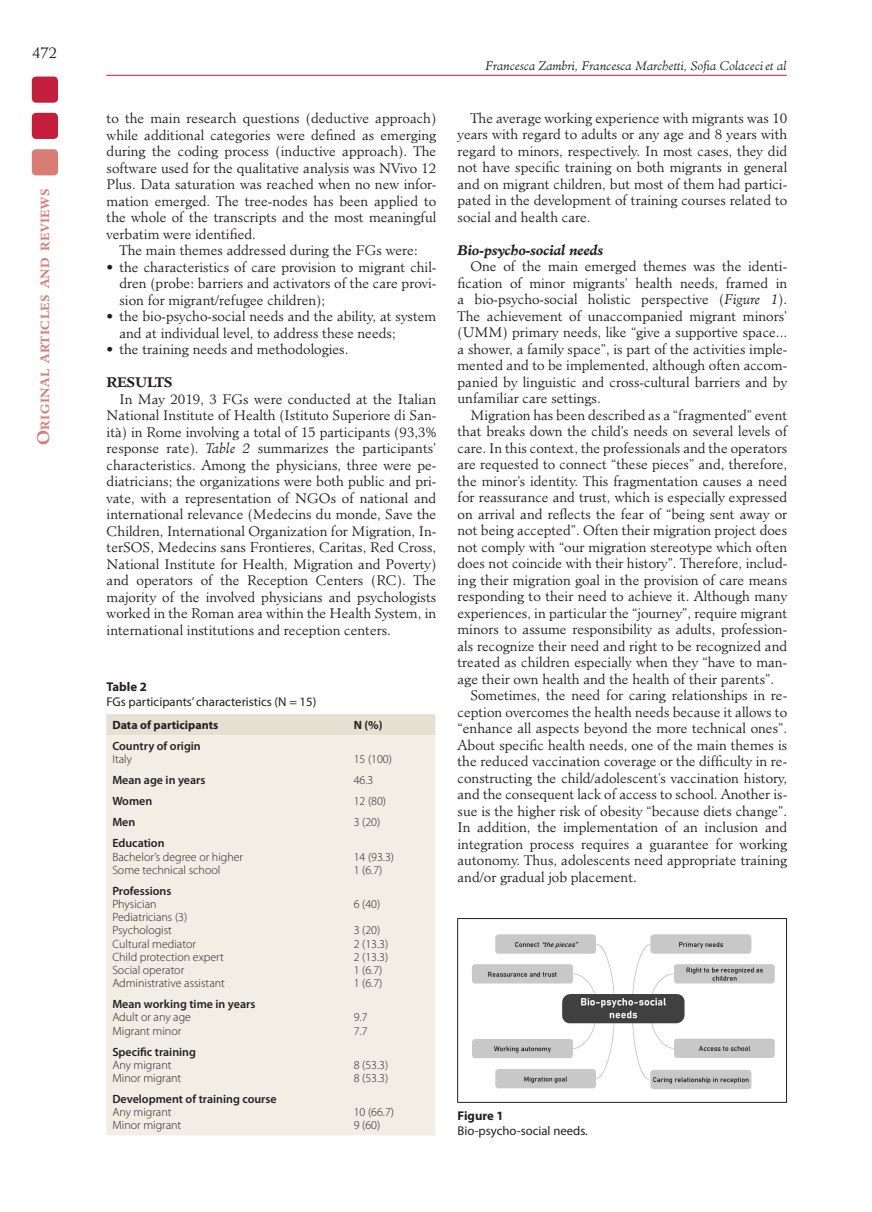
<style>
.page{position:relative;width:872px;height:1212px;background:#fff}
.page>*{position:absolute;margin:0;border:0;box-sizing:border-box;transform-origin:0 0}
.t1{font:300 15px "Minister Std";color:#231f20}
.t2{font:300 13.5px/16.5px "Minister Std";color:#231f20;text-align:justify}
.t3{font:italic 700 13.5px "Minister Std";letter-spacing:-.02em;color:#231f20}
.t4{font:700 13.5px "Minister Std";letter-spacing:-.02em;color:#231f20}
.t5{font:12.75px "Myriad Pro";color:#231f20}
.t6{font:700 12.75px "Myriad Pro";color:#231f20}
.t7{font:300 12px/13.2px "Myriad Pro";color:#231f20}
.t8{font:600 12px "Myriad Pro";color:#231f20}
.t9{font:italic 300 12px "Minister Std";color:#231f20}
.t10{font:700 12px "Myriad Pro";color:#231f20}
.t11{font:700 11.55px "Minister Std";letter-spacing:.045em;color:#d97c74}
.s1{font-size:16.5px}
.s2{font-style:italic}
</style>
<div class="page">
<hr style="left:106px;top:75px;width:681px;height:1px;background:#c31f3d">
<div style="left:32px;top:77px;width:26px;height:26px;background:#c31f3d;border-radius:4px"></div>
<div style="left:32px;top:113px;width:26px;height:26px;background:#c31f3d;border-radius:4px"></div>
<div style="left:32px;top:149px;width:26px;height:26px;background:#d97c74;border-radius:4px"></div>
<div style="left:106px;top:714px;width:329px;height:21px;background:#e6e0d3"></div>
<div style="left:106px;top:735px;width:329px;height:400px;background:#f2eee6"></div>
<hr style="left:457px;top:918px;width:330px;height:1px;background:#231f20">
<hr style="left:457px;top:919px;width:1px;height:183px;background:#231f20">
<hr style="left:786px;top:919px;width:1px;height:183px;background:#231f20">
<hr style="left:457px;top:1102px;width:330px;height:1px;background:#231f20">
<img style="left:472px;top:934px;width:303px;height:156px">
<p class="t1" style="left:32px;top:44px;width:27px">472</p>
<p class="t11" style="left:38px;top:445px;width:258px;rotate:-90deg"><span class="s1">O</span>riginal articles and reviews</p>
<p class="t2" style="left:107px;top:110px;width:331px">to the main research questions (deductive approach) while additional categories were defined as emerging during the coding process (inductive approach). The software used for the qualitative analysis was NVivo 12<br>Plus. Data saturation was reached when no new infor&shy;mation emerged. The tree-nodes has been applied to the whole of the transcripts and the most meaningful verbatim were identified.</p>
<p class="t2" style="left:119px;top:242px;width:300px">The main themes addressed during the FGs were:</p>
<p class="t2" style="left:119px;top:259px;width:318px;text-indent:-13px">• the characteristics of care provision to migrant chil&shy;dren (probe: barriers and activators of the care provi&shy;sion for migrant/refugee children);</p>
<p class="t2" style="left:119px;top:308px;width:318px;text-indent:-13px">• the bio-psycho-social needs and the ability, at system and at individual level, to address these needs;</p>
<p class="t2" style="left:107px;top:341px;width:243px">• the training needs and methodologies.</p>
<p class="t4" style="left:107px;top:374px;width:67px">RESULTS</p>
<p class="t2" style="left:107px;top:390px;width:331px;text-indent:13px">In May 2019, 3 FGs were conducted at the Italian National Institute of Health (Istituto Superiore di San&shy;ità) in Rome involving a total of 15 participants (93,3% response rate). <span class="s2">Table 2</span> summarizes the participants’ characteristics. Among the physicians, three were pe&shy;diatricians; the organizations were both public and pri&shy;vate, with a representation of NGOs of national and international relevance (Medecins du monde, Save the Children, International Organization for Migration, In&shy;terSOS, Medecins sans Frontieres, Caritas, Red Cross, National Institute for Health, Migration and Poverty) and operators of the Reception Centers (RC). The majority of the involved physicians and psychologists worked in the Roman area within the Health System, in international institutions and reception centers.</p>
<p class="t6" style="left:106px;top:679px;width:42px">Table 2</p>
<p class="t5" style="left:106px;top:694px;width:211px">FGs participants’ characteristics (N = 15)</p>
<p class="t10" style="left:112px;top:718px;width:107px">Data of participants</p>
<p class="t10" style="left:354px;top:718px;width:30px">N (%)</p>
<p class="t8" style="left:112px;top:739px;width:90px">Country of origin</p>
<p class="t7" style="left:112px;top:753px;width:21px">Italy</p>
<p class="t7" style="left:354px;top:753px;width:40px">15 (100)</p>
<p class="t8" style="left:112px;top:774px;width:95px">Mean age in years</p>
<p class="t7" style="left:354px;top:774px;width:21px">46.3</p>
<p class="t8" style="left:112px;top:795px;width:41px">Women</p>
<p class="t7" style="left:354px;top:795px;width:34px">12 (80)</p>
<p class="t8" style="left:112px;top:816px;width:25px">Men</p>
<p class="t7" style="left:354px;top:816px;width:28px">3 (20)</p>
<p class="t8" style="left:112px;top:837px;width:54px">Education</p>
<p class="t7" style="left:112px;top:850px;width:132px">Bachelor’s degree or higher<br>Some technical school</p>
<p class="t7" style="left:354px;top:850px;width:42px">14 (93.3)<br>1 (6.7)</p>
<p class="t8" style="left:112px;top:884px;width:61px">Professions</p>
<p class="t7" style="left:112px;top:897px;width:114px">Physician<br>Pediatricians (3)<br>Psychologist<br>Cultural mediator<br>Child protection expert<br>Social operator<br>Administrative assistant</p>
<p class="t7" style="left:354px;top:897px;width:28px">6 (40)</p>
<p class="t7" style="left:354px;top:924px;width:36px">3 (20)<br>2 (13.3)<br>2 (13.3)<br>1 (6.7)<br>1 (6.7)</p>
<p class="t9" style="left:485px;top:58px;width:303px">Francesca Zambri, Francesca Marchetti, Sofia Colaceci et al</p>
<p class="t2" style="left:457px;top:110px;width:331px;text-indent:13px">The average working experience with migrants was 10 years with regard to adults or any age and 8 years with regard to minors, respectively. In most cases, they did not have specific training on both migrants in general and on migrant children, but most of them had partici&shy;pated in the development of training courses related to social and health care.</p>
<p class="t3" style="left:457px;top:242px;width:148px">Bio-psycho-social needs</p>
<p class="t2" style="left:457px;top:258px;width:331px;text-indent:13px">One of the main emerged themes was the identi&shy;fication of minor migrants’ health needs, framed in a bio-psycho-social holistic perspective (<span class="s2">Figure 1</span>).<br>The achievement of unaccompanied migrant minors’ (UMM) primary needs, like “give a supportive space... a shower, a family space”, is part of the activities imple&shy;mented and to be implemented, although often accom&shy;panied by linguistic and cross-cultural barriers and by unfamiliar care settings.</p>
<p class="t2" style="left:470px;top:407px;width:318px">Migration has been described as a “fragmented” event</p>
<p class="t2" style="left:457px;top:423px;width:331px">that breaks down the child’s needs on several levels of</p>
<p class="t2" style="left:457px;top:440px;width:331px">care. In this context, the professionals and the operators</p>
<p class="t2" style="left:457px;top:456px;width:331px">are requested to connect “these pieces” and, therefore,</p>
<p class="t2" style="left:457px;top:473px;width:331px">the minor’s identity. This fragmentation causes a need</p>
<p class="t2" style="left:457px;top:489px;width:331px">for reassurance and trust, which is especially expressed</p>
<p class="t2" style="left:457px;top:506px;width:331px">on arrival and reflects the fear of “being sent away or</p>
<p class="t2" style="left:457px;top:522px;width:331px">not being accepted”. Often their migration project does</p>
<p class="t2" style="left:457px;top:539px;width:331px">not comply with “our migration stereotype which often</p>
<p class="t2" style="left:457px;top:555px;width:331px">does not coincide with their history”. Therefore, includ-</p>
<p class="t2" style="left:457px;top:572px;width:331px">ing their migration goal in the provision of care means</p>
<p class="t2" style="left:457px;top:588px;width:331px">responding to their need to achieve it. Although many</p>
<p class="t2" style="left:457px;top:605px;width:331px">experiences, in particular the “journey”, require migrant</p>
<p class="t2" style="left:457px;top:621px;width:331px">minors to assume responsibility as adults, profession-</p>
<p class="t2" style="left:457px;top:638px;width:331px">als recognize their need and right to be recognized and</p>
<p class="t2" style="left:457px;top:654px;width:331px">treated as children especially when they “have to man-</p>
<p class="t2" style="left:457px;top:671px;width:318px">age their own health and the health of their parents”.</p>
<p class="t2" style="left:470px;top:687px;width:318px">Sometimes, the need for caring relationships in re-</p>
<p class="t2" style="left:457px;top:704px;width:331px">ception overcomes the health needs because it allows to</p>
<p class="t2" style="left:457px;top:720px;width:331px">“enhance all aspects beyond the more technical ones”.</p>
<p class="t2" style="left:457px;top:737px;width:331px">About specific health needs, one of the main themes is</p>
<p class="t2" style="left:457px;top:753px;width:331px">the reduced vaccination coverage or the difficulty in re-</p>
<p class="t2" style="left:457px;top:770px;width:331px">constructing the child/adolescent’s vaccination history,</p>
<p class="t2" style="left:457px;top:786px;width:331px">and the consequent lack of access to school. Another is-</p>
<p class="t2" style="left:457px;top:803px;width:331px">sue is the higher risk of obesity “because diets change”.</p>
<p class="t2" style="left:457px;top:819px;width:331px">In addition, the implementation of an inclusion and</p>
<p class="t2" style="left:457px;top:836px;width:331px">integration process requires a guarantee for working</p>
<p class="t2" style="left:457px;top:852px;width:331px">autonomy. Thus, adolescents need appropriate training</p>
<p class="t2" style="left:457px;top:869px;width:181px">and/or gradual job placement.</p>
<p class="t8" style="left:112px;top:997px;width:145px">Mean working time in years</p>
<p class="t7" style="left:112px;top:1011px;width:80px">Adult or any age<br>Migrant minor</p>
<p class="t7" style="left:354px;top:1011px;width:15px">9.7<br>7.7</p>
<p class="t8" style="left:112px;top:1045px;width:85px">Specific training</p>
<p class="t7" style="left:112px;top:1058px;width:70px">Any migrant<br>Minor migrant</p>
<p class="t7" style="left:354px;top:1058px;width:36px">8 (53.3)<br>8 (53.3)</p>
<p class="t8" style="left:112px;top:1092px;width:166px">Development of training course</p>
<p class="t7" style="left:112px;top:1106px;width:70px">Any migrant<br>Minor migrant</p>
<p class="t7" style="left:354px;top:1106px;width:42px">10 (66.7)<br>9 (60)</p>
<p class="t6" style="left:457px;top:1109px;width:47px">Figure 1</p>
<p class="t5" style="left:457px;top:1124px;width:132px">Bio-psycho-social needs.</p>
</div>
